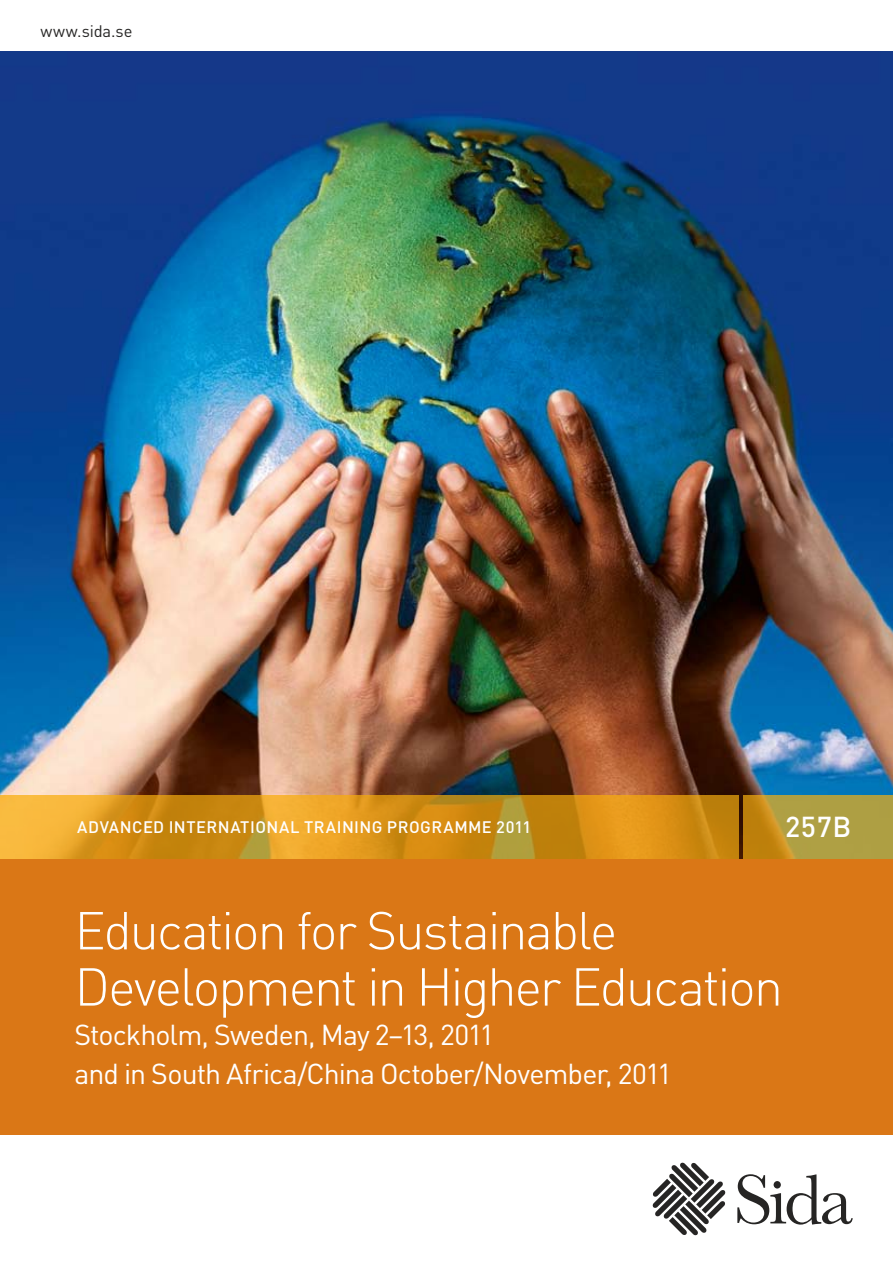
<style>
.page{position:relative;width:893px;height:1263px;background:#fff}
.page>*{position:absolute;margin:0;border:0;box-sizing:border-box;transform-origin:0 0}
.t1{font:300 52.5px/56.2px "DIN Pro";letter-spacing:-.04em;color:#fff}
.t2{font:28.5px/39px "DIN Pro";letter-spacing:-.03em;color:#fff}
.t3{font:500 28.5px "DIN Pro";color:#fff}
.t4{font:500 16.5px "DIN Pro";letter-spacing:.03em;color:#fff}
.t5{font:16.5px "DIN Pro";letter-spacing:-.005em;color:#262524}
</style>
<div class="page">
<img style="left:0;top:51px;width:893px;height:807px">
<svg style="left:0;top:796px;width:738px;height:63px;background:#d6941c"></svg>
<svg style="left:743px;top:795px;width:150px;height:64px;background:#b39937"></svg>
<div style="left:0;top:859px;width:893px;height:275px;background:#da7716"></div>
<svg style="left:653px;top:1163px;width:73px;height:72px"></svg>
<svg style="left:737px;top:1174px;width:116px;height:50px"></svg>
<p class="t5" style="left:40px;top:20px;width:94px">www.sida.se</p>
<p class="t4" style="left:77px;top:816px;width:456px">ADVANCED INTERNATIONAL TRAI NI NG PROGRAMME 2011</p>
<p class="t3" style="left:785px;top:807px;width:68px">257B</p>
<h1 class="t1" style="left:74px;top:900px;width:710px">Education for Sustainable<br>Development in Higher Education</h1>
<p class="t2" style="left:74px;top:1014px;width:599px">Stockholm, Sweden, May 2–13, 2011<br>and in South Africa/China October/November, 2011</p>
</div>
